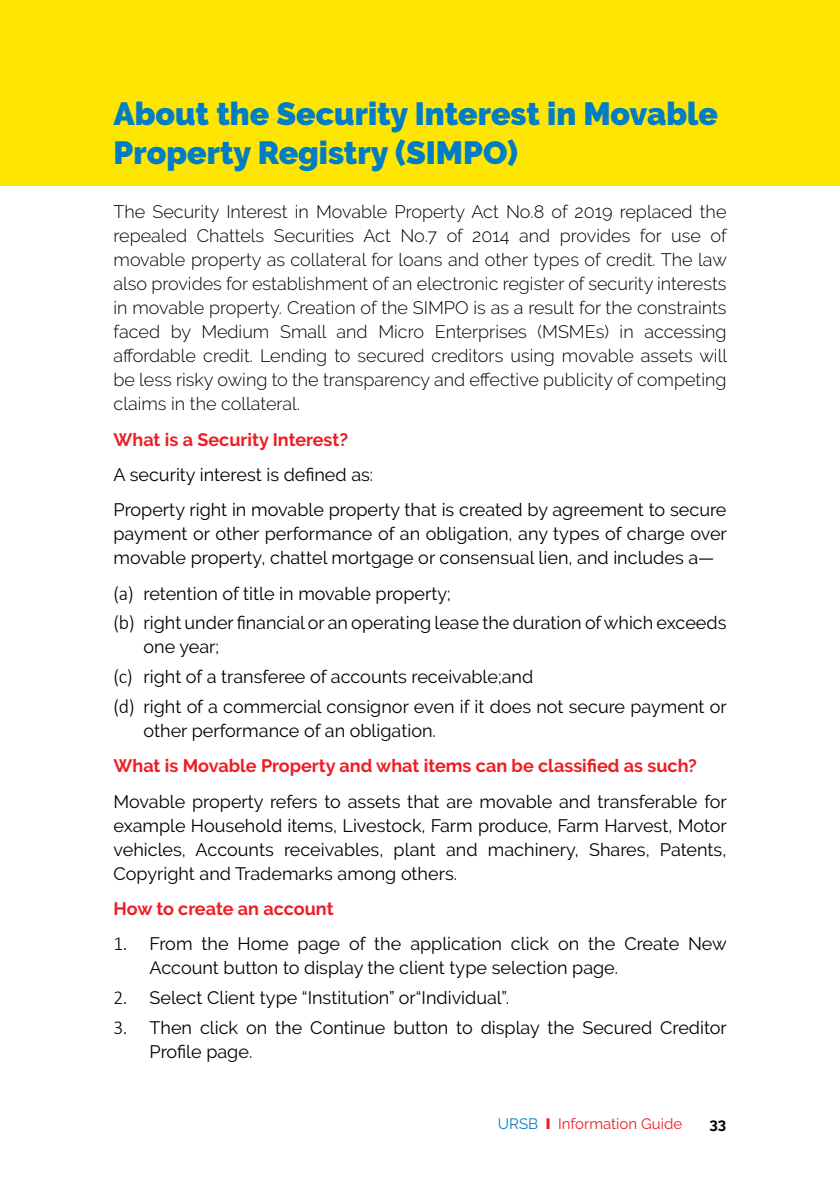
<style>
.page{position:relative;width:840px;height:1191px;background:#fff}
.page>*{position:absolute;margin:0;border:0;box-sizing:border-box;transform-origin:0 0}
.t1{font:900 32px/38.4px "Raleway";color:#007dc5}
.t2{font:18px/24px "Raleway";color:#000}
.t3{font:300 18px/24px "Raleway";color:#000;text-align:justify}
.t4{font:700 18px "Raleway";color:#ed1d24}
.t5{font:15px "Raleway";color:#ed1d24}
.t6{font:700 15px "Raleway";color:#000}
.s1{font-family:"Calibri";font-weight:300;font-size:20px}
.s2{color:#007dc5}
.s3{font-weight:900}
</style>
<div class="page">
<div style="left:0;top:0;width:839px;height:185px;background:#ffe600"></div>
<h1 class="t1" style="left:113px;top:95px;width:605px">About the Security Interest in Movable<br>Property Registry (SIMPO)</h1>
<p class="t3" style="left:113px;top:200px;width:614px">The Security Interest in Movable Property Act No.8 of 2019 replaced the repealed Chattels Securities Act No.7 of 2014 and provides for use of movable property as collateral for loans and other types of credit. The law also provides for establishment of an electronic register of security interests in movable property. Creation of the SIMPO is as a result for the constraints faced by Medium Small and Micro Enterprises (MSMEs) in accessing affordable credit. Lending to secured creditors using movable assets will be less risky owing to the transparency and effective publicity of competing claims in the collateral.</p>
<p class="t4" style="left:113px;top:429px;width:236px">What is a Security Interest?</p>
<p class="t2" style="left:113px;top:457px;width:614px;line-height:35.4px">A security interest is defined as:<br>Property right in movable property that is created by agreement to secure</p>
<p class="t2" style="left:113px;top:522px;width:614px">payment or other performance of an obligation, any types of charge over movable property, chattel mortgage or consensual lien, and includes a—</p>
<p class="t2" style="left:113px;top:578px;width:614px;line-height:29.6px"><span class="s1">(a)</span> retention of title in movable property;<br><span class="s1">(b)</span> right under financial or an operating lease the duration of which exceeds</p>
<p class="t2" style="left:113px;top:632px;width:614px;line-height:29.6px;text-indent:30px">one year;<br><span class="s1">(c)</span> right of a transferee of accounts receivable;and<br><span class="s1">(d)</span> right of a commercial consignor even if it does not secure payment or</p>
<p class="t2" style="left:143px;top:718px;width:294px">other performance of an obligation.</p>
<p class="t4" style="left:113px;top:755px;width:584px">What is Movable Property and what items can be classified as such?</p>
<p class="t2" style="left:113px;top:789px;width:614px;text-align:justify">Movable property refers to assets that are movable and transferable for example Household items, Livestock, Farm produce, Farm Harvest, Motor vehicles, Accounts receivables, plant and machinery, Shares, Patents, Copyright and Trademarks among others.</p>
<p class="t4" style="left:113px;top:898px;width:221px">How to create an account</p>
<p class="t2" style="left:149px;top:932px;width:578px;text-indent:-36px"><span class="s1">1.</span> From the Home page of the application click on the Create New<br>Account button to display the client type selection page.</p>
<p class="t2" style="left:113px;top:985px;width:397px"><span class="s1">2.</span> Select Client type “Institution” or“Individual”.</p>
<p class="t2" style="left:149px;top:1015px;width:578px;text-indent:-36px"><span class="s1">3.</span> Then click on the Continue button to display the Secured Creditor<br>Profile page.</p>
<p class="t5" style="left:497px;top:1115px;width:186px"><span class="s2">URSB</span> <span class="s3">I</span> Information Guide</p>
<p class="t6" style="left:709px;top:1115px;width:18px">33</p>
</div>
